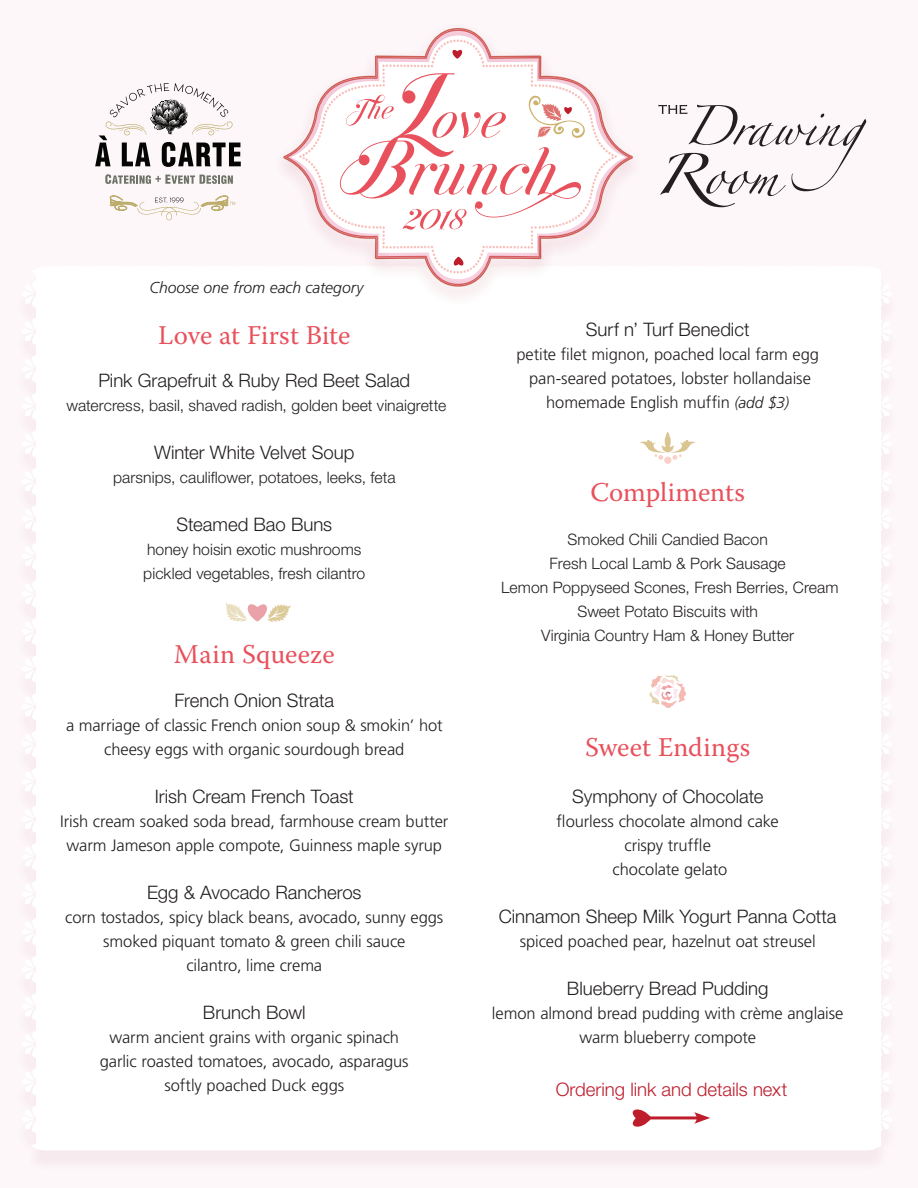
<style>
.page{position:relative;width:918px;height:1188px;background:#fdf2f7}
.page>*{position:absolute;margin:0;border:0;box-sizing:border-box;transform-origin:0 0}
.t1{font:27px "Warnock Pro";letter-spacing:.005em;color:#e8515c}
.t2{font:300 18.6px "Helvetica Neue LT Std";color:#231f20}
.t3{font:300 18.6px "Helvetica Neue LT Std";letter-spacing:-.005em;color:#be1d2c}
.t4{font:300 16.5px/24px "Frutiger LT Std";letter-spacing:-.005em;color:#231f20;text-align:center}
.t5{font:300 15.75px/24px "Helvetica Neue LT Std";letter-spacing:.005em;color:#231f20}
.t6{font:italic 300 15.75px "Frutiger LT Std";letter-spacing:-.005em;color:#231f20}
.s1{font-style:italic;font-size:15.75px}
</style>
<div class="page">
<svg style="left:22px;top:281px;width:14px;height:26px"></svg>
<svg style="left:22px;top:468px;width:14px;height:26px"></svg>
<svg style="left:22px;top:1031px;width:14px;height:26px"></svg>
<svg style="left:22px;top:318px;width:14px;height:26px"></svg>
<svg style="left:22px;top:881px;width:14px;height:26px"></svg>
<svg style="left:22px;top:356px;width:14px;height:26px"></svg>
<svg style="left:22px;top:919px;width:14px;height:26px"></svg>
<svg style="left:22px;top:393px;width:14px;height:26px"></svg>
<svg style="left:22px;top:956px;width:14px;height:26px"></svg>
<svg style="left:22px;top:431px;width:14px;height:26px"></svg>
<svg style="left:22px;top:994px;width:14px;height:26px"></svg>
<svg style="left:22px;top:506px;width:14px;height:26px"></svg>
<svg style="left:22px;top:1069px;width:14px;height:26px"></svg>
<svg style="left:22px;top:544px;width:14px;height:26px"></svg>
<svg style="left:22px;top:1106px;width:14px;height:26px"></svg>
<svg style="left:22px;top:731px;width:14px;height:26px"></svg>
<svg style="left:22px;top:581px;width:14px;height:26px"></svg>
<svg style="left:22px;top:619px;width:14px;height:26px"></svg>
<svg style="left:22px;top:656px;width:14px;height:26px"></svg>
<svg style="left:22px;top:694px;width:14px;height:26px"></svg>
<svg style="left:22px;top:769px;width:14px;height:26px"></svg>
<svg style="left:22px;top:806px;width:14px;height:26px"></svg>
<svg style="left:22px;top:844px;width:14px;height:26px"></svg>
<div style="left:36px;top:266px;width:845px;height:884px;background:#fff"></div>
<svg style="left:866px;top:280px;width:26px;height:28px"></svg>
<svg style="left:866px;top:468px;width:26px;height:27px"></svg>
<svg style="left:866px;top:1031px;width:26px;height:27px"></svg>
<svg style="left:866px;top:318px;width:26px;height:27px"></svg>
<svg style="left:866px;top:881px;width:26px;height:27px"></svg>
<svg style="left:866px;top:355px;width:26px;height:28px"></svg>
<svg style="left:866px;top:918px;width:26px;height:27px"></svg>
<svg style="left:866px;top:393px;width:26px;height:27px"></svg>
<svg style="left:866px;top:956px;width:26px;height:27px"></svg>
<svg style="left:866px;top:430px;width:26px;height:28px"></svg>
<svg style="left:866px;top:993px;width:26px;height:28px"></svg>
<svg style="left:866px;top:505px;width:26px;height:28px"></svg>
<svg style="left:866px;top:1068px;width:26px;height:28px"></svg>
<svg style="left:866px;top:543px;width:26px;height:27px"></svg>
<svg style="left:866px;top:1106px;width:26px;height:27px"></svg>
<svg style="left:866px;top:730px;width:26px;height:28px"></svg>
<svg style="left:866px;top:580px;width:26px;height:28px"></svg>
<svg style="left:870px;top:1143px;width:11px;height:7px"></svg>
<svg style="left:866px;top:618px;width:26px;height:27px"></svg>
<svg style="left:866px;top:655px;width:26px;height:28px"></svg>
<svg style="left:866px;top:693px;width:26px;height:27px"></svg>
<svg style="left:866px;top:768px;width:26px;height:27px"></svg>
<svg style="left:866px;top:805px;width:26px;height:28px"></svg>
<svg style="left:866px;top:843px;width:26px;height:27px"></svg>
<div style="left:271px;top:22px;width:373px;height:284px;background:#fdf7fa"></div>
<svg style="left:285px;top:29px;width:347px;height:256px"></svg>
<svg style="left:291px;top:36px;width:334px;height:243px"></svg>
<svg style="left:299px;top:104px;width:30px;height:62px"></svg>
<svg style="left:429px;top:257px;width:55px;height:17px"></svg>
<svg style="left:340px;top:39px;width:248px;height:191px"></svg>
<svg style="left:105px;top:174px;width:128px;height:10px"></svg>
<svg style="left:95px;top:83px;width:146px;height:84px"></svg>
<svg style="left:110px;top:196px;width:125px;height:24px"></svg>
<svg style="left:649px;top:675px;width:37px;height:33px"></svg>
<hr style="left:642px;top:1116px;width:58px;height:3px;background:#be1d2c">
<svg style="left:694px;top:1112px;width:16px;height:12px"></svg>
<svg style="left:626px;top:1104px;width:26px;height:28px"></svg>
<div style="left:664px;top:457px;width:7px;height:7px;background:#fbd0c9;border-radius:50%"></div>
<svg style="left:639px;top:432px;width:57px;height:28px"></svg>
<svg style="left:226px;top:598px;width:65px;height:24px"></svg>
<svg style="left:658px;top:105px;width:208px;height:102px"></svg>
<p class="t6" style="left:150px;top:278px;width:215px">Choose one from each category</p>
<p class="t1" style="left:158px;top:319px;width:194px">Love at First Bite</p>
<p class="t2" style="left:98px;top:369px;width:313px">Pink Grapefruit &amp; Ruby Red Beet Salad</p>
<p class="t5" style="left:67px;top:393px;width:381px">watercress, basil, shaved radish, golden beet vinaigrette</p>
<p class="t2" style="left:154px;top:441px;width:202px">Winter White Velvet Soup</p>
<p class="t5" style="left:113px;top:465px;width:284px">parsnips, cauliflower, potatoes, leeks, feta</p>
<p class="t2" style="left:176px;top:513px;width:157px">Steamed Bao Buns</p>
<p class="t5" style="left:143px;top:537px;width:224px">honey hoisin exotic mushrooms pickled vegetables, fresh cilantro</p>
<p class="t1" style="left:174px;top:638px;width:162px">Main Squeeze</p>
<p class="t2" style="left:175px;top:689px;width:161px">French Onion Strata</p>
<p class="t4" style="left:66px;top:713px;width:378px">a marriage of classic French onion soup &amp; smokin’ hot cheesy eggs with organic sourdough bread</p>
<p class="t2" style="left:155px;top:785px;width:200px">Irish Cream French Toast</p>
<p class="t4" style="left:60px;top:809px;width:390px">Irish cream soaked soda bread, farmhouse cream butter warm Jameson apple compote, Guinness maple syrup</p>
<p class="t2" style="left:147px;top:881px;width:216px">Egg &amp; Avocado Rancheros</p>
<p class="t4" style="left:65px;top:905px;width:380px">corn tostados, spicy black beans, avocado, sunny eggs</p>
<p class="t4" style="left:103px;top:929px;width:304px">smoked piquant tomato &amp; green chili sauce cilantro, lime crema</p>
<p class="t2" style="left:203px;top:1001px;width:104px">Brunch Bowl</p>
<p class="t4" style="left:110px;top:1025px;width:291px">warm ancient grains with organic spinach</p>
<p class="t4" style="left:100px;top:1049px;width:310px">garlic roasted tomatoes, avocado, asparagus softly poached Duck eggs</p>
<p class="t2" style="left:586px;top:318px;width:165px">Surf n’ Turf Benedict</p>
<p class="t4" style="left:516px;top:343px;width:304px">petite filet mignon, poached local farm egg</p>
<p class="t4" style="left:529px;top:367px;width:283px">pan-seared potatoes, lobster hollandaise homemade English muffin <span class="s1">(add $3)</span></p>
<p class="t1" style="left:590px;top:476px;width:156px">Compliments</p>
<p class="t5" style="left:568px;top:527px;width:202px">Smoked Chili Candied Bacon</p>
<p class="t5" style="left:550px;top:551px;width:238px">Fresh Local Lamb &amp; Pork Sausage</p>
<p class="t5" style="left:501px;top:575px;width:339px">Lemon Poppyseed Scones, Fresh Berries, Cream</p>
<p class="t5" style="left:541px;top:599px;width:254px;text-align:center">Sweet Potato Biscuits with<br>Virginia Country Ham &amp; Honey Butter</p>
<p class="t1" style="left:585px;top:731px;width:167px">Sweet Endings</p>
<p class="t2" style="left:572px;top:785px;width:193px">Symphony of Chocolate</p>
<p class="t4" style="left:557px;top:809px;width:224px">flourless chocolate almond cake crispy truffle<br>chocolate gelato</p>
<p class="t2" style="left:499px;top:905px;width:339px">Cinnamon Sheep Milk Yogurt Panna Cotta</p>
<p class="t4" style="left:520px;top:929px;width:297px">spiced poached pear, hazelnut oat streusel</p>
<p class="t2" style="left:567px;top:977px;width:203px">Blueberry Bread Pudding</p>
<p class="t4" style="left:492px;top:1001px;width:353px">lemon almond bread pudding with crème anglaise</p>
<p class="t4" style="left:579px;top:1025px;width:178px">warm blueberry compote</p>
<p class="t3" style="left:556px;top:1078px;width:233px">Ordering link and details next</p>
</div>
